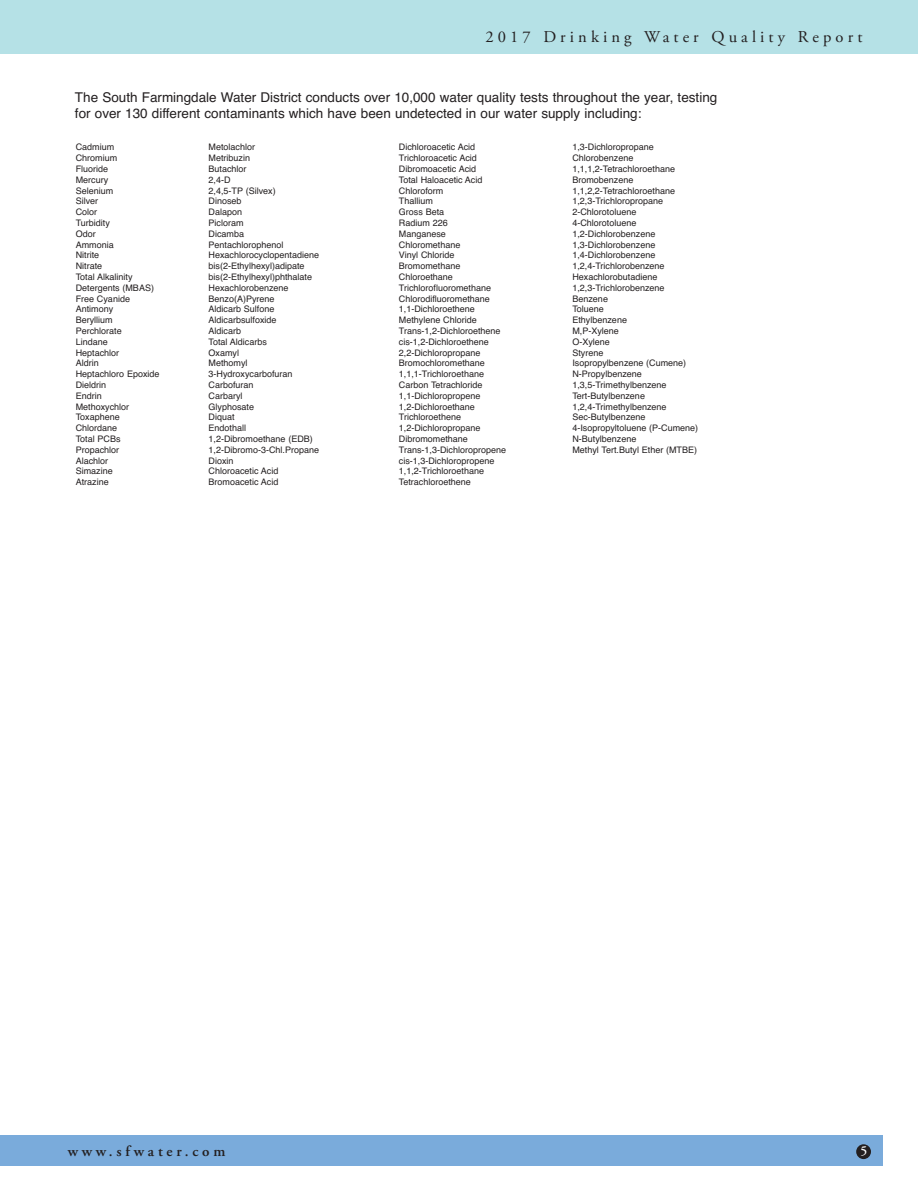
<style>
.page{position:relative;width:918px;height:1188px;background:#fff}
.page>*{position:absolute;margin:0;border:0;box-sizing:border-box;transform-origin:0 0}
.t1{font:16.5px "Adobe Garamond Pro";letter-spacing:.25em;color:#231f20}
.t2{font:600 15px "Adobe Garamond Pro";letter-spacing:.255em;color:#231f20}
.t3{font:13.5px/16.2px "Helvetica";color:#231f20}
.t4{font:600 13.5px "Adobe Garamond Pro";color:#fff}
.t5{font:9px "Helvetica";color:#231f20}
</style>
<div class="page">
<div style="left:0;top:1136px;width:883px;height:30px;background:#7aabdb"></div>
<div style="left:856px;top:1144px;width:15px;height:15px;background:#231f20;border-radius:50%"></div>
<div style="left:0;top:0;width:918px;height:54px;background:#b5e1e6"></div>
<h1 class="t1" style="left:485px;top:30px;width:379px">2017 Drinking Water Quality Report</h1>
<h3 class="t3" style="left:75px;top:89px;width:644px">The South Farmingdale Water District conducts over 10,000 water quality tests throughout the year, testing for over 130 different contaminants which have been undetected in our water supply including:</h3>
<p class="t5" style="left:76px;top:142px;width:40px">Cadmium</p>
<p class="t5" style="left:209px;top:142px;width:48px">Metolachlor</p>
<p class="t5" style="left:399px;top:142px;width:78px">Dichloroacetic Acid</p>
<p class="t5" style="left:572px;top:142px;width:83px">1,3-Dichloropropane</p>
<p class="t5" style="left:76px;top:153px;width:43px">Chromium</p>
<p class="t5" style="left:209px;top:153px;width:43px">Metribuzin</p>
<p class="t5" style="left:399px;top:153px;width:79px">Trichloroacetic Acid</p>
<p class="t5" style="left:572px;top:153px;width:63px">Chlorobenzene</p>
<p class="t5" style="left:76px;top:164px;width:34px">Fluoride</p>
<p class="t5" style="left:209px;top:164px;width:40px">Butachlor</p>
<p class="t5" style="left:399px;top:164px;width:79px">Dibromoacetic Acid</p>
<p class="t5" style="left:572px;top:164px;width:104px">1,1,1,2-Tetrachloroethane</p>
<p class="t5" style="left:76px;top:174px;width:34px">Mercury</p>
<p class="t5" style="left:209px;top:174px;width:23px">2,4-D</p>
<p class="t5" style="left:399px;top:174px;width:85px">Total Haloacetic Acid</p>
<p class="t5" style="left:572px;top:174px;width:63px">Bromobenzene</p>
<p class="t5" style="left:76px;top:185px;width:39px">Selenium</p>
<p class="t5" style="left:209px;top:185px;width:69px">2,4,5-TP (Silvex)</p>
<p class="t5" style="left:399px;top:185px;width:46px">Chloroform</p>
<p class="t5" style="left:572px;top:185px;width:104px">1,1,2,2-Tetrachloroethane</p>
<p class="t5" style="left:76px;top:196px;width:24px">Silver</p>
<p class="t5" style="left:209px;top:196px;width:35px">Dinoseb</p>
<p class="t5" style="left:399px;top:196px;width:35px">Thallium</p>
<p class="t5" style="left:572px;top:196px;width:92px">1,2,3-Trichloropropane</p>
<p class="t5" style="left:76px;top:207px;width:23px">Color</p>
<p class="t5" style="left:209px;top:207px;width:35px">Dalapon</p>
<p class="t5" style="left:399px;top:207px;width:47px">Gross Beta</p>
<p class="t5" style="left:572px;top:207px;width:66px">2-Chlorotoluene</p>
<p class="t5" style="left:76px;top:218px;width:36px">Turbidity</p>
<p class="t5" style="left:209px;top:218px;width:36px">Picloram</p>
<p class="t5" style="left:399px;top:218px;width:50px">Radium 226</p>
<p class="t5" style="left:572px;top:218px;width:66px">4-Chlorotoluene</p>
<p class="t5" style="left:76px;top:228px;width:22px">Odor</p>
<p class="t5" style="left:209px;top:228px;width:37px">Dicamba</p>
<p class="t5" style="left:399px;top:228px;width:49px">Manganese</p>
<p class="t5" style="left:572px;top:228px;width:85px">1,2-Dichlorobenzene</p>
<p class="t5" style="left:76px;top:239px;width:40px">Ammonia</p>
<p class="t5" style="left:209px;top:239px;width:77px">Pentachlorophenol</p>
<p class="t5" style="left:399px;top:239px;width:63px">Chloromethane</p>
<p class="t5" style="left:572px;top:239px;width:85px">1,3-Dichlorobenzene</p>
<p class="t5" style="left:76px;top:250px;width:25px">Nitrite</p>
<p class="t5" style="left:209px;top:250px;width:112px">Hexachlorocyclopentadiene</p>
<p class="t5" style="left:399px;top:250px;width:57px">Vinyl Chloride</p>
<p class="t5" style="left:572px;top:250px;width:85px">1,4-Dichlorobenzene</p>
<p class="t5" style="left:76px;top:261px;width:28px">Nitrate</p>
<p class="t5" style="left:209px;top:261px;width:98px">bis(2-Ethylhexyl)adipate</p>
<p class="t5" style="left:399px;top:261px;width:63px">Bromomethane</p>
<p class="t5" style="left:572px;top:261px;width:94px">1,2,4-Trichlorobenzene</p>
<p class="t5" style="left:76px;top:272px;width:58px">Total Alkalinity</p>
<p class="t5" style="left:209px;top:272px;width:105px">bis(2-Ethylhexyl)phthalate</p>
<p class="t5" style="left:399px;top:272px;width:56px">Chloroethane</p>
<p class="t5" style="left:572px;top:272px;width:87px">Hexachlorobutadiene</p>
<p class="t5" style="left:76px;top:282px;width:80px">Detergents (MBAS)</p>
<p class="t5" style="left:209px;top:282px;width:82px">Hexachlorobenzene</p>
<p class="t5" style="left:399px;top:282px;width:94px">Trichlorofluoromethane</p>
<p class="t5" style="left:572px;top:282px;width:94px">1,2,3-Trichlorobenzene</p>
<p class="t5" style="left:76px;top:293px;width:56px">Free Cyanide</p>
<p class="t5" style="left:209px;top:293px;width:68px">Benzo(A)Pyrene</p>
<p class="t5" style="left:399px;top:293px;width:93px">Chlorodifluoromethane</p>
<p class="t5" style="left:572px;top:293px;width:37px">Benzene</p>
<p class="t5" style="left:76px;top:304px;width:39px">Antimony</p>
<p class="t5" style="left:209px;top:304px;width:67px">Aldicarb Sulfone</p>
<p class="t5" style="left:399px;top:304px;width:78px">1,1-Dichloroethene</p>
<p class="t5" style="left:572px;top:304px;width:33px">Toluene</p>
<p class="t5" style="left:76px;top:315px;width:38px">Beryllium</p>
<p class="t5" style="left:209px;top:315px;width:70px">Aldicarbsulfoxide</p>
<p class="t5" style="left:399px;top:315px;width:79px">Methylene Chloride</p>
<p class="t5" style="left:572px;top:315px;width:56px">Ethylbenzene</p>
<p class="t5" style="left:76px;top:326px;width:48px">Perchlorate</p>
<p class="t5" style="left:209px;top:326px;width:34px">Aldicarb</p>
<p class="t5" style="left:399px;top:326px;width:103px">Trans-1,2-Dichloroethene</p>
<p class="t5" style="left:572px;top:326px;width:48px">M,P-Xylene</p>
<p class="t5" style="left:76px;top:336px;width:34px">Lindane</p>
<p class="t5" style="left:209px;top:336px;width:60px">Total Aldicarbs</p>
<p class="t5" style="left:399px;top:336px;width:92px">cis-1,2-Dichloroethene</p>
<p class="t5" style="left:572px;top:336px;width:39px">O-Xylene</p>
<p class="t5" style="left:76px;top:347px;width:45px">Heptachlor</p>
<p class="t5" style="left:209px;top:347px;width:32px">Oxamyl</p>
<p class="t5" style="left:399px;top:347px;width:83px">2,2-Dichloropropane</p>
<p class="t5" style="left:572px;top:347px;width:33px">Styrene</p>
<p class="t5" style="left:76px;top:358px;width:24px">Aldrin</p>
<p class="t5" style="left:209px;top:358px;width:40px">Methomyl</p>
<p class="t5" style="left:399px;top:358px;width:88px">Bromochloromethane</p>
<p class="t5" style="left:572px;top:358px;width:115px">Isopropylbenzene (Cumene)</p>
<p class="t5" style="left:76px;top:369px;width:85px">Heptachloro Epoxide</p>
<p class="t5" style="left:209px;top:369px;width:86px">3-Hydroxycarbofuran</p>
<p class="t5" style="left:399px;top:369px;width:87px">1,1,1-Trichloroethane</p>
<p class="t5" style="left:572px;top:369px;width:71px">N-Propylbenzene</p>
<p class="t5" style="left:76px;top:380px;width:32px">Dieldrin</p>
<p class="t5" style="left:209px;top:380px;width:47px">Carbofuran</p>
<p class="t5" style="left:399px;top:380px;width:85px">Carbon Tetrachloride</p>
<p class="t5" style="left:572px;top:380px;width:96px">1,3,5-Trimethylbenzene</p>
<p class="t5" style="left:76px;top:390px;width:28px">Endrin</p>
<p class="t5" style="left:209px;top:390px;width:35px">Carbaryl</p>
<p class="t5" style="left:399px;top:390px;width:83px">1,1-Dichloropropene</p>
<p class="t5" style="left:572px;top:390px;width:74px">Tert-Butylbenzene</p>
<p class="t5" style="left:76px;top:401px;width:55px">Methoxychlor</p>
<p class="t5" style="left:209px;top:401px;width:47px">Glyphosate</p>
<p class="t5" style="left:399px;top:401px;width:78px">1,2-Dichloroethane</p>
<p class="t5" style="left:572px;top:401px;width:96px">1,2,4-Trimethylbenzene</p>
<p class="t5" style="left:76px;top:412px;width:46px">Toxaphene</p>
<p class="t5" style="left:209px;top:412px;width:28px">Diquat</p>
<p class="t5" style="left:399px;top:412px;width:64px">Trichloroethene</p>
<p class="t5" style="left:572px;top:412px;width:75px">Sec-Butylbenzene</p>
<p class="t5" style="left:76px;top:423px;width:43px">Chlordane</p>
<p class="t5" style="left:209px;top:423px;width:39px">Endothall</p>
<p class="t5" style="left:399px;top:423px;width:83px">1,2-Dichloropropane</p>
<p class="t5" style="left:572px;top:423px;width:127px">4-Isopropyltoluene (P-Cumene)</p>
<p class="t5" style="left:76px;top:434px;width:46px">Total PCBs</p>
<p class="t5" style="left:209px;top:434px;width:106px">1,2-Dibromoethane (EDB)</p>
<p class="t5" style="left:399px;top:434px;width:71px">Dibromomethane</p>
<p class="t5" style="left:572px;top:434px;width:66px">N-Butylbenzene</p>
<p class="t5" style="left:76px;top:444px;width:45px">Propachlor</p>
<p class="t5" style="left:209px;top:444px;width:112px">1,2-Dibromo-3-Chl.Propane</p>
<p class="t5" style="left:399px;top:444px;width:109px">Trans-1,3-Dichloropropene</p>
<p class="t5" style="left:572px;top:444px;width:126px">Methyl Tert.Butyl Ether (MTBE)</p>
<p class="t5" style="left:76px;top:455px;width:34px">Alachlor</p>
<p class="t5" style="left:209px;top:455px;width:26px">Dioxin</p>
<p class="t5" style="left:399px;top:455px;width:97px">cis-1,3-Dichloropropene</p>
<p class="t5" style="left:76px;top:466px;width:39px">Simazine</p>
<p class="t5" style="left:209px;top:466px;width:71px">Chloroacetic Acid</p>
<p class="t5" style="left:399px;top:466px;width:87px">1,1,2-Trichloroethane</p>
<p class="t5" style="left:76px;top:477px;width:35px">Atrazine</p>
<p class="t5" style="left:209px;top:477px;width:71px">Bromoacetic Acid</p>
<p class="t5" style="left:399px;top:477px;width:74px">Tetrachloroethene</p>
<h2 class="t2" style="left:68px;top:1146px;width:159px">www.sfwater.com</h2>
<h3 class="t4" style="left:860px;top:1146px;width:8px">5</h3>
</div>
